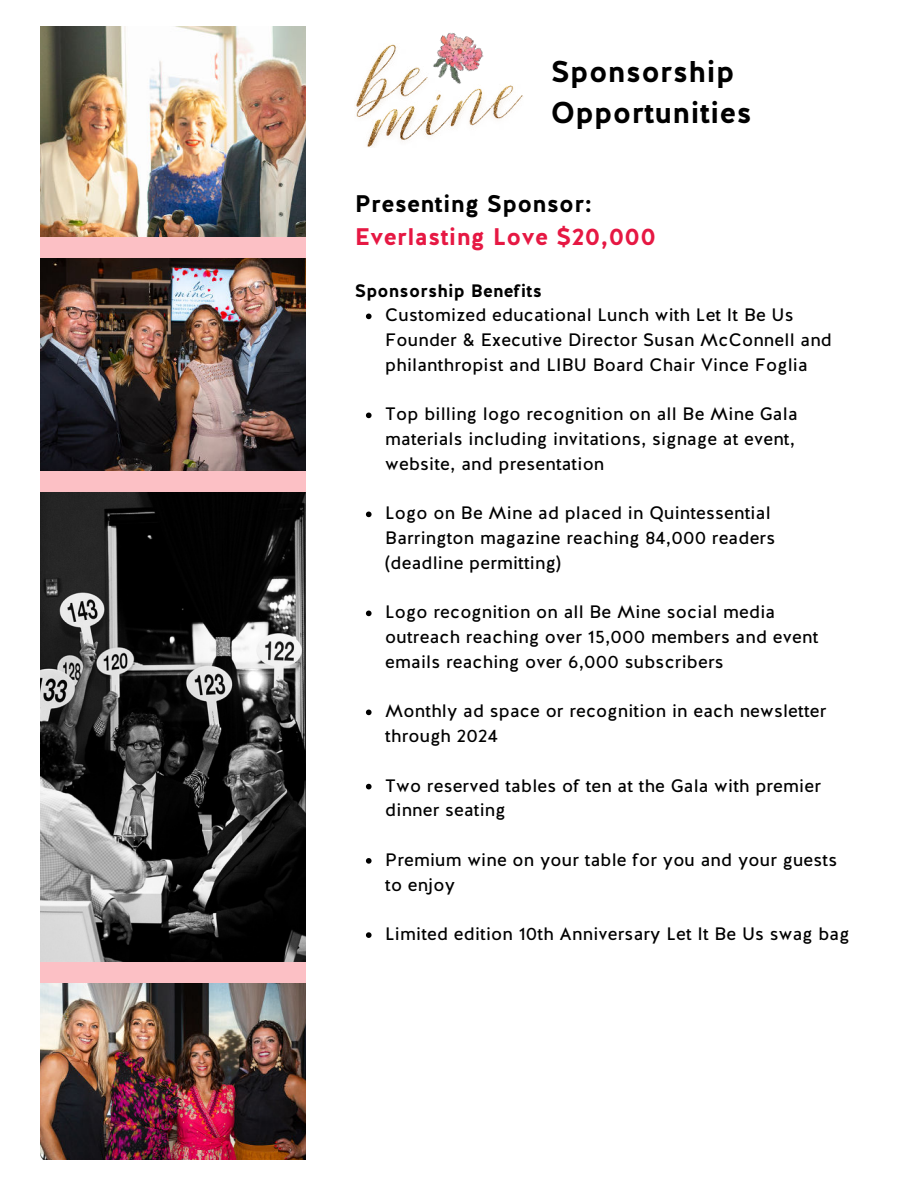
<style>
.page{position:relative;width:918px;height:1188px;background:#fff}
.page>*{position:absolute;margin:0;border:0;box-sizing:border-box;transform-origin:0 0}
.t1{font:700 30px/41.7px "Halis GR";letter-spacing:.01em;color:#000}
.t2{font:700 24px "Halis GR";letter-spacing:.01em;color:#e61843}
.t3{font:700 24px "Halis GR";letter-spacing:.01em;color:#000}
.t4{font:18px/24.8px "Halis GR";letter-spacing:.01em;color:#000}
.t5{font:700 18px "Halis GR";letter-spacing:.01em;color:#000}
</style>
<div class="page">
<div style="left:40px;top:148px;width:265px;height:923px;background:#fcc0c5"></div>
<img style="left:40px;top:258px;width:266px;height:213px">
<img style="left:40px;top:26px;width:266px;height:211px">
<img style="left:40px;top:493px;width:266px;height:468px">
<img style="left:40px;top:983px;width:266px;height:177px">
<img style="left:440px;top:33px;width:34px;height:11px">
<img style="left:356px;top:44px;width:167px;height:103px">
<svg style="left:366px;top:314px;width:6px;height:5px"></svg>
<svg style="left:366px;top:413px;width:6px;height:5px"></svg>
<svg style="left:366px;top:512px;width:6px;height:5px"></svg>
<svg style="left:366px;top:611px;width:6px;height:5px"></svg>
<svg style="left:366px;top:710px;width:6px;height:5px"></svg>
<svg style="left:366px;top:784px;width:6px;height:5px"></svg>
<svg style="left:366px;top:858px;width:6px;height:6px"></svg>
<svg style="left:366px;top:932px;width:6px;height:6px"></svg>
<h1 class="t1" style="left:551px;top:51px;width:203px">Sponsorship<br>Opportunities</h1>
<h2 class="t3" style="left:355px;top:188px;width:239px">Presenting Sponsor:</h2>
<h2 class="t2" style="left:355px;top:221px;width:303px">Everlasting Love $20,000</h2>
<p class="t5" style="left:355px;top:279px;width:189px">Sponsorship Benefits</p>
<p class="t4" style="left:385px;top:303px;width:448px">Customized educational Lunch with Let It Be Us<br>Founder &amp; Executive Director Susan McConnell and philanthropist and LIBU Board Chair Vince Foglia</p>
<p class="t4" style="left:385px;top:402px;width:414px">Top billing logo recognition on all Be Mine Gala materials including invitations, signage at event, website, and presentation</p>
<p class="t4" style="left:385px;top:501px;width:391px">Logo on Be Mine ad placed in Quintessential<br>Barrington magazine reaching 84,000 readers (deadline permitting)</p>
<p class="t4" style="left:385px;top:600px;width:435px">Logo recognition on all Be Mine social media outreach reaching over 15,000 members and event emails reaching over 6,000 subscribers</p>
<p class="t4" style="left:385px;top:699px;width:443px">Monthly ad space or recognition in each newsletter through 2024</p>
<p class="t4" style="left:385px;top:773px;width:437px">Two reserved tables of ten at the Gala with premier dinner seating</p>
<p class="t4" style="left:385px;top:848px;width:454px">Premium wine on your table for you and your guests to enjoy</p>
<p class="t4" style="left:385px;top:922px;width:466px">Limited edition 10th Anniversary Let It Be Us swag bag</p>
</div>
